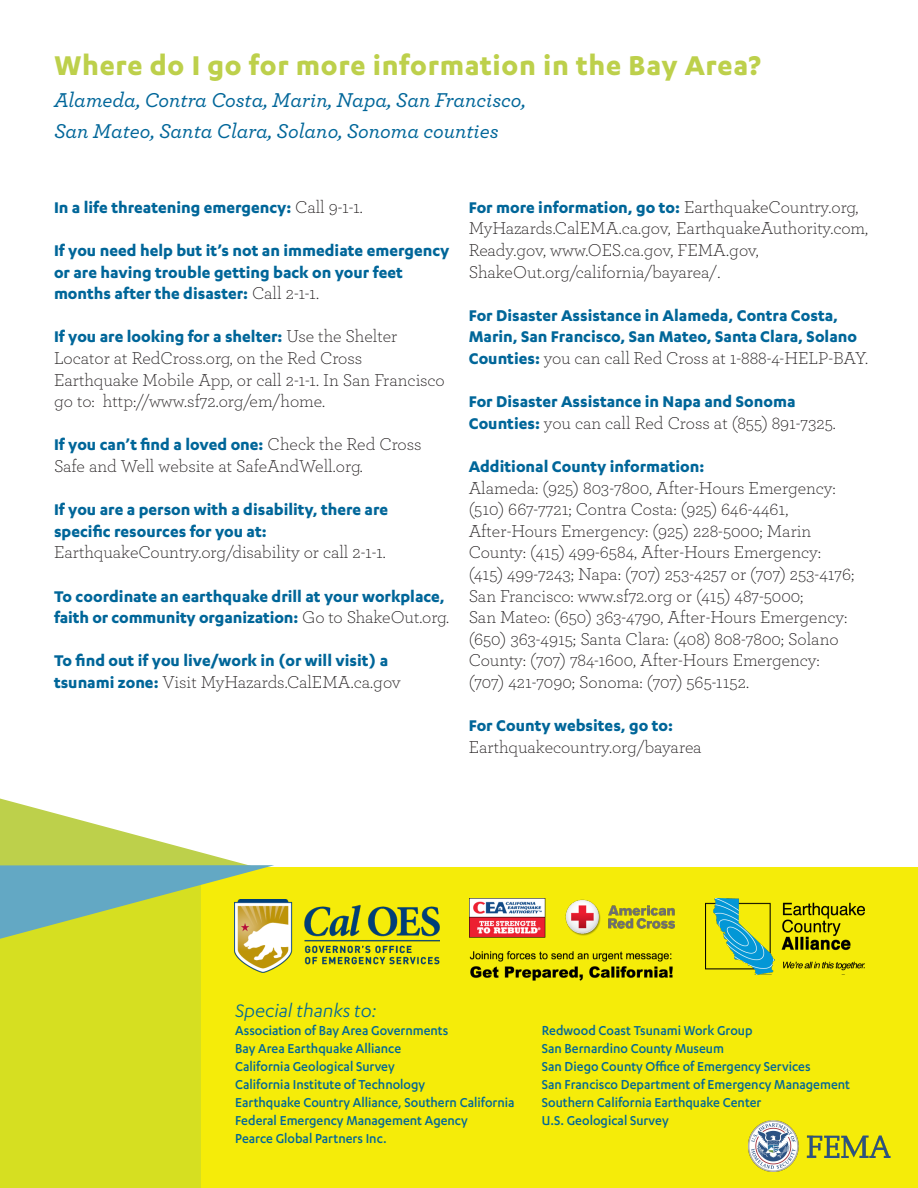
<style>
.page{position:relative;width:918px;height:1188px;background:#fff}
.page>*{position:absolute;margin:0;border:0;box-sizing:border-box;transform-origin:0 0}
.t1{font:700 31.5px "Karbon";letter-spacing:.02em;color:#bdd04b}
.t2{font:italic 500 21px/31.5px "Archer Pro";color:#069}
.t3{font:italic 21px "Karbon";color:#069}
.t4{font:300 18px/21.6px "Archer Pro";color:#231f20}
.t5{font:700 18px/21.6px "Karbon";color:#069}
.t6{font:500 15px/18px "Karbon";color:#069;scale:.95 1}
.s1{font-family:"Archer Pro";font-weight:300;color:#231f20}
.s2{font-family:"Karbon";font-weight:700;color:#069}
</style>
<div class="page">
<div style="left:94px;top:868px;width:824px;height:320px;background:#f5ec09"></div>
<div style="left:0;top:866px;width:200px;height:322px;background:#d6df21"></div>
<svg style="left:0;top:799px;width:274px;height:140px"></svg>
<img style="left:747px;top:1120px;width:144px;height:51px">
<img style="left:469px;top:899px;width:205px;height:81px">
<img style="left:705px;top:898px;width:160px;height:76px">
<img style="left:234px;top:899px;width:206px;height:73px">
<h1 class="t1" style="left:54px;top:48px;width:708px">Where do I go for more information in the Bay Area?</h1>
<p class="t2" style="left:54px;top:83px;width:473px">Alameda, Contra Costa, Marin, Napa, San Francisco,<br>San Mateo, Santa Clara, Solano, Sonoma counties</p>
<p class="t5" style="left:54px;top:196px;width:310px">In a life threatening emergency: <span class="s1">Call 9-1-1.</span></p>
<p class="t5" style="left:54px;top:239px;width:397px">If you need help but it’s not an immediate emergency or are having trouble getting back on your feet months after the disaster: <span class="s1">Call 2-1-1.</span></p>
<p class="t5" style="left:54px;top:325px;width:345px">If you are looking for a shelter: <span class="s1">Use the Shelter</span></p>
<p class="t4" style="left:54px;top:346px;width:392px">Locator at RedCross.org, on the Red Cross<br>Earthquake Mobile App, or call 2-1-1. In San Francisco go to: http://www.sf72.org/em/home.</p>
<p class="t5" style="left:54px;top:433px;width:369px">If you can’t find a loved one: <span class="s1">Check the Red Cross</span></p>
<p class="t4" style="left:54px;top:454px;width:310px">Safe and Well website at SafeAndWell.org.</p>
<p class="t5" style="left:54px;top:498px;width:336px">If you are a person with a disability, there are specific resources for you at:</p>
<p class="t4" style="left:54px;top:541px;width:333px">EarthquakeCountry.org/disability or call 2-1-1.</p>
<p class="t5" style="left:54px;top:585px;width:397px">To coordinate an earthquake drill at your workplace, faith or community organization: <span class="s1">Go to ShakeOut.org.</span></p>
<p class="t5" style="left:54px;top:649px;width:336px">To find out if you live/work in (or will visit) a</p>
<p class="t4" style="left:54px;top:670px;width:348px"><span class="s2">tsunami zone:</span> Visit MyHazards.CalEMA.ca.gov</p>
<p class="t5" style="left:469px;top:196px;width:391px">For more information, go to: <span class="s1">EarthquakeCountry.org,</span></p>
<p class="t4" style="left:469px;top:217px;width:401px">MyHazards.CalEMA.ca.gov, EarthquakeAuthority.com,<br>Ready.gov, www.OES.ca.gov, FEMA.gov,<br>ShakeOut.org/california/bayarea/.</p>
<p class="t5" style="left:469px;top:304px;width:390px">For Disaster Assistance in Alameda, Contra Costa,<br>Marin, San Francisco, San Mateo, Santa Clara, Solano</p>
<p class="t4" style="left:469px;top:346px;width:401px"><span class="s2">Counties:</span> you can call Red Cross at 1-888-4-HELP-BAY.</p>
<p class="t5" style="left:469px;top:390px;width:328px">For Disaster Assistance in Napa and Sonoma</p>
<p class="t4" style="left:469px;top:411px;width:369px"><span class="s2">Counties:</span> you can call Red Cross at (855) 891-7325.</p>
<p class="t5" style="left:469px;top:455px;width:237px">Additional County information:</p>
<p class="t4" style="left:469px;top:476px;width:387px">Alameda: (925) 803-7800, After-Hours Emergency: (510) 667-7721; Contra Costa: (925) 646-4461, After-Hours Emergency: (925) 228-5000; Marin County: (415) 499-6584, After-Hours Emergency: (415) 499-7243; Napa: (707) 253-4257 or (707) 253-4176; San Francisco: www.sf72.org or (415) 487-5000;<br>San Mateo: (650) 363-4790, After-Hours Emergency: (650) 363-4915; Santa Clara: (408) 808-7800; Solano County: (707) 784-1600, After-Hours Emergency: (707) 421-7090; Sonoma: (707) 565-1152.</p>
<p class="t5" style="left:469px;top:714px;width:206px">For County websites, go to:</p>
<p class="t4" style="left:469px;top:735px;width:235px">Earthquakecountry.org/bayarea</p>
<p class="t3" style="left:235px;top:999px;width:143px">Special thanks to:</p>
<p class="t6" style="left:235px;top:1021px;width:296px">Association of Bay Area Governments<br>Bay Area Earthquake Alliance<br>California Geological Survey<br>California Institute of Technology<br>Earthquake Country Alliance, Southern California Federal Emergency Management Agency<br>Pearce Global Partners Inc.</p>
<p class="t6" style="left:542px;top:1021px;width:326px">Redwood Coast Tsunami Work Group<br>San Bernardino County Museum<br>San Diego County Office of Emergency Services<br>San Francisco Department of Emergency Management Southern California Earthquake Center<br>U.S. Geological Survey</p>
</div>
